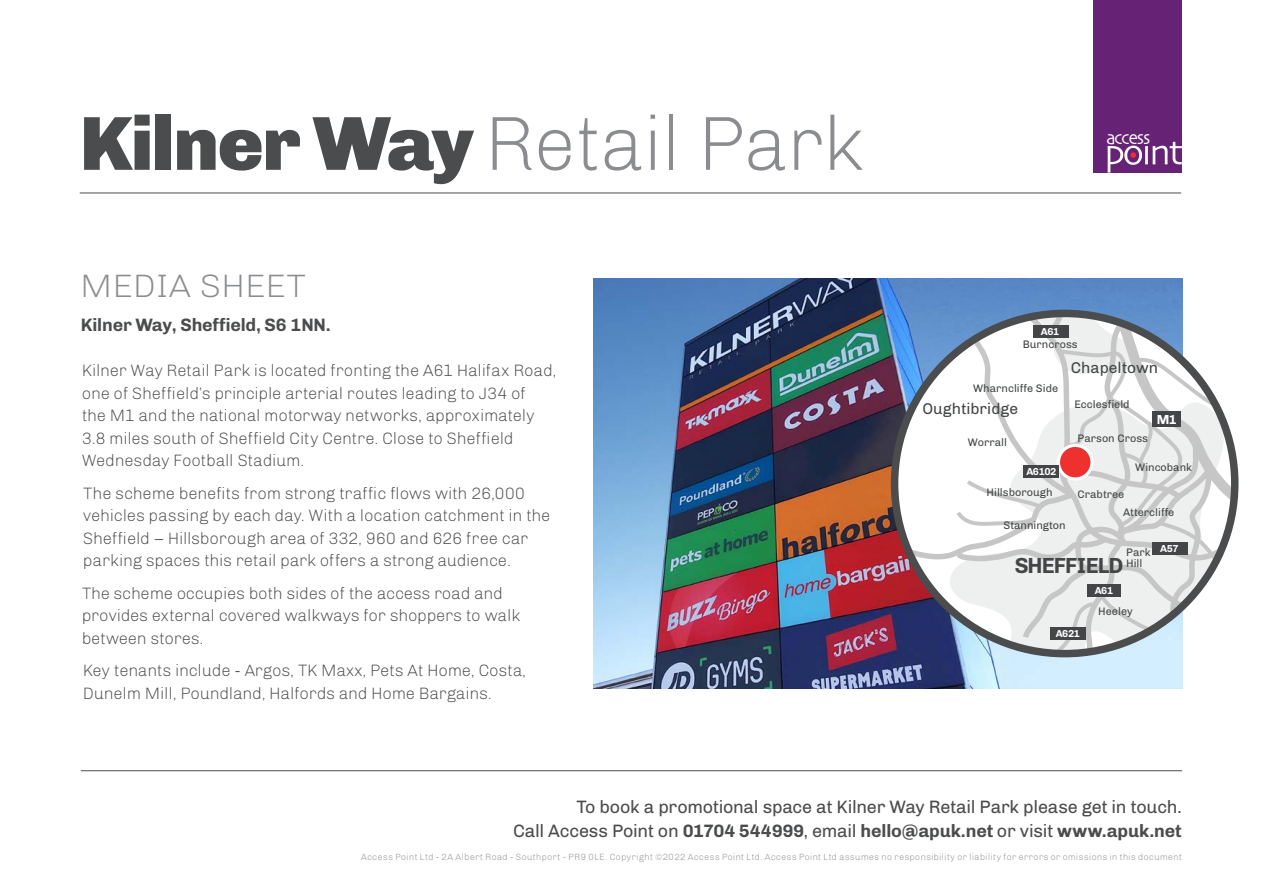
<style>
.page{position:relative;width:1263px;height:893px;background:#fff}
.page>*{position:absolute;margin:0;border:0;box-sizing:border-box;transform-origin:0 0}
.HEADING{font:300 76.65px "Chivo";letter-spacing:-.02em;color:#8a8c8f}
.HEADING-2{font:300 32.4px "Chivo";color:#8a8c8f;scale:1.06 1}
.t1{font:700 21.9px "Chivo";letter-spacing:-.045em;color:#434546}
.t2{font:19.65px "Skia";letter-spacing:-.06em;color:#fff;scale:.91 1}
.SUB_HEADING{font:700 18px "Chivo";letter-spacing:-.01em;color:#4b4c4d}
.t3{font:18px "Chivo";letter-spacing:-.015em;color:#4b4c4d}
.SUB_HEADING-2{font:300 16.5px/22.5px "Chivo";letter-spacing:-.01em;color:#4b4c4d}
.t4{font:15.6px "Chivo";color:#434546}
.t5{font:700 13.2px "Chivo";color:#fff}
.t6{font:10.95px/10.9px "Chivo";color:#434546}
.t7{font:700 10.2px "Chivo";letter-spacing:-.045em;color:#fff}
.SUB_HEADING-3{font:300 9px "Chivo";letter-spacing:.03em;color:#8a8c8f}
.s1{font-weight:900;color:#4b4c4d}
.s2{font-weight:400}
</style>
<div class="page">
<img style="left:593px;top:278px;width:590px;height:411px">
<hr style="left:81px;top:770px;width:1101px;height:1px;background:#4b4c4d">
<svg style="left:894px;top:313px;width:341px;height:341px"></svg>
<div style="left:1152px;top:412px;width:28px;height:15px;background:#434546"></div>
<div style="left:1023px;top:465px;width:36px;height:13px;background:#434546"></div>
<div style="left:1050px;top:627px;width:36px;height:13px;background:#434546"></div>
<div style="left:1152px;top:542px;width:35px;height:13px;background:#434546"></div>
<div style="left:1033px;top:325px;width:35px;height:13px;background:#434546"></div>
<div style="left:1088px;top:585px;width:33px;height:12px;background:#434546"></div>
<div style="left:891px;top:310px;width:347px;height:347px;border:8px solid #4b4c4d;border-radius:50%"></div>
<div style="left:1093px;top:0;width:89px;height:172px;background:#662274"></div>
<svg style="left:1107px;top:142px;width:74px;height:30px"></svg>
<hr style="left:80px;top:193px;width:1101px;height:1px;background:#4b4c4d">
<p class="HEADING" style="left:80px;top:99px;width:787px"><span class="s1">Kilner Way</span> Retail Park</p>
<p class="HEADING-2" style="left:81px;top:267px;width:214px">MEDIA SHEET</p>
<p class="SUB_HEADING" style="left:81px;top:314px;width:252px">Kilner Way, Sheffield, S6 1NN.</p>
<p class="SUB_HEADING-2" style="left:82px;top:360px;width:476px">Kilner Way Retail Park is located fronting the A61 Halifax Road, one of Sheffield’s principle arterial routes leading to J34 of<br>the M1 and the national motorway networks, approximately 3.8 miles south of Sheffield City Centre. Close to Sheffield Wednesday Football Stadium.</p>
<p class="SUB_HEADING-2" style="left:83px;top:482px;width:469px">The scheme benefits from strong traffic flows with 26,000 vehicles passing by each day. With a location catchment in the Sheffield – Hillsborough area of 332, 960 and 626 free car parking spaces this retail park offers a strong audience.</p>
<p class="SUB_HEADING-2" style="left:82px;top:582px;width:440px">The scheme occupies both sides of the access road and provides external covered walkways for shoppers to walk between stores.</p>
<p class="SUB_HEADING-2" style="left:83px;top:660px;width:445px">Key tenants include - Argos, TK Maxx, Pets At Home, Costa,<br>Dunelm Mill, Poundland, Halfords and Home Bargains.</p>
<p class="t2" style="left:1106px;top:126px;width:50px">access</p>
<p class="t7" style="left:1041px;top:325px;width:20px">A61</p>
<p class="t6" style="left:1023px;top:339px;width:57px">Burncross</p>
<p class="t4" style="left:1071px;top:358px;width:89px">Chapeltown</p>
<p class="t6" style="left:973px;top:382px;width:86px">Wharncliffe Side</p>
<p class="t4" style="left:922px;top:400px;width:97px">Oughtibridge</p>
<p class="t6" style="left:1074px;top:399px;width:57px">Ecclesfield</p>
<p class="t5" style="left:1157px;top:411px;width:22px">M1</p>
<p class="t6" style="left:968px;top:437px;width:41px">Worrall</p>
<p class="t6" style="left:1077px;top:433px;width:72px">Parson Cross</p>
<p class="t7" style="left:1026px;top:465px;width:32px">A6102</p>
<p class="t6" style="left:1135px;top:461px;width:58px">Wincobank</p>
<p class="t6" style="left:986px;top:486px;width:67px">Hillsborough</p>
<p class="t6" style="left:1077px;top:489px;width:48px">Crabtree</p>
<p class="t6" style="left:1123px;top:506px;width:53px">Attercliffe</p>
<p class="t6" style="left:1003px;top:520px;width:64px">Stannington</p>
<p class="t6" style="left:1126px;top:547px;width:26px">Park<br>Hill</p>
<p class="t1" style="left:1015px;top:552px;width:110px">SHEFFIELD</p>
<p class="t7" style="left:1095px;top:585px;width:20px">A61</p>
<p class="t7" style="left:1056px;top:627px;width:26px">A621</p>
<p class="t6" style="left:1098px;top:606px;width:36px">Heeley</p>
<p class="t7" style="left:1160px;top:542px;width:20px">A57</p>
<p class="t3" style="left:576px;top:796px;width:607px">To book a promotional space at Kilner Way Retail Park please get in touch.</p>
<p class="SUB_HEADING" style="left:513px;top:820px;width:670px"><span class="s2">Call Access Point on</span> 01704 544999<span class="s2">, email</span> hello@apuk.net <span class="s2">or visit</span> www.apuk.net</p>
<p class="SUB_HEADING-3" style="left:361px;top:852px;width:822px">Access Point Ltd - 2A Albert Road - Southport - PR9 0LE. Copyright ©2022 Access Point Ltd. Access Point Ltd assumes no responsibility or liability for errors or omissions in this document</p>
</div>
